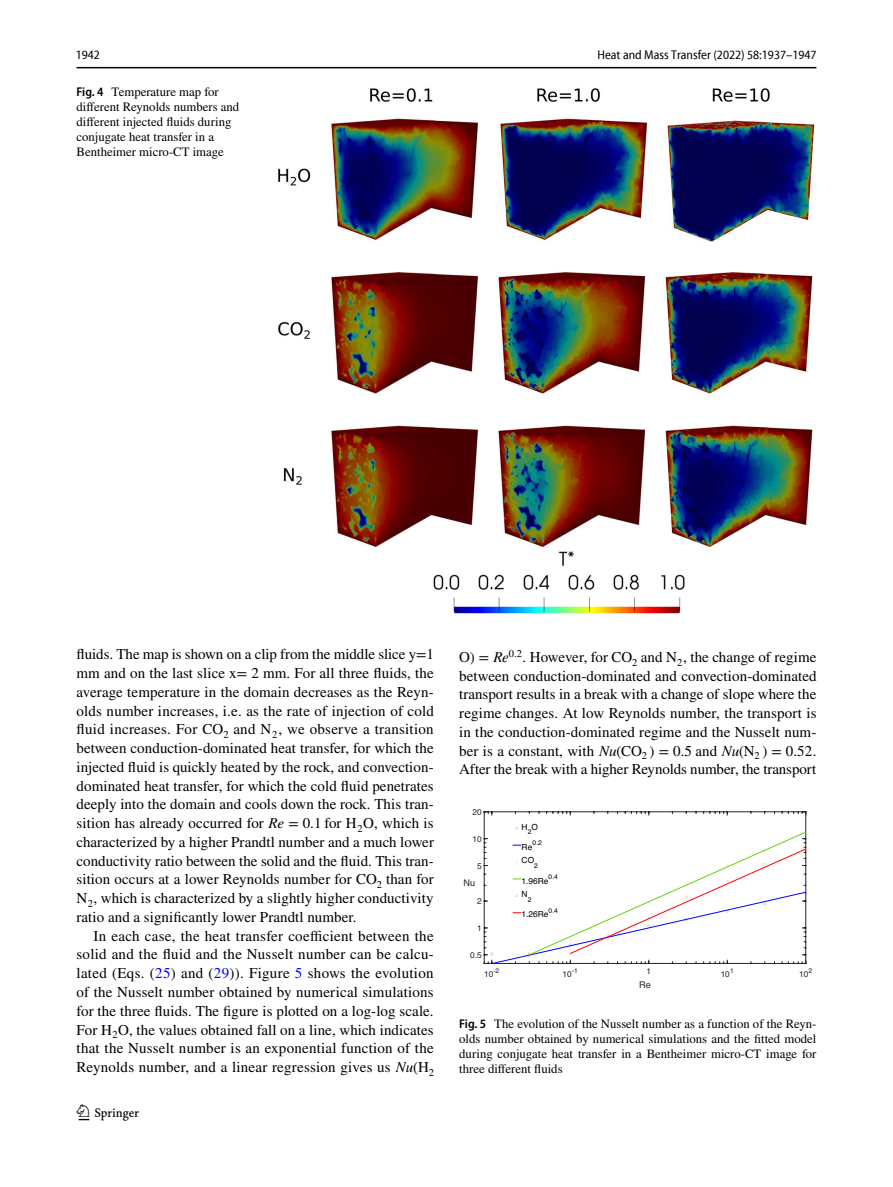
<style>
.page{position:relative;width:893px;height:1187px;background:#fff}
.page>*{position:absolute;margin:0;border:0;box-sizing:border-box;transform-origin:0 0}
.t1{font:22.5px "Springnew Regular 2";color:#000}
.t2{font:15px/18.8px "STIX";letter-spacing:.005em;color:#000;text-align:justify}
.t3{font:12.75px/15px "STIX";color:#000}
.t4{font:semi-condensed 12.75px "Myriad Pro Unic";color:#000}
.t5{font:9.15px "Helvetica";color:#262626}
.t6{font:8.4px "Helvetica";color:#262626}
.t7{font:8.4px "Helvetica";color:#000}
.t8{font:6.75px "Helvetica";color:#000}
.t9{font:6.75px "Helvetica";color:#262626}
.s1{font-family:"Myriad Pro";font-weight:600;font-stretch:semi-condensed}
.s2{font-family:"STIX General Italic 79"}
.s3{font-family:"STIX Math Regular 84"}
.s4{font-family:"STIX General Regular 102"}
.s5{color:#00f}
.s6{font-family:"STIX General Italic 75"}
.s7{font-family:"STIX Math Regular 78"}
.s8{font-family:"STIX Math Regular 79"}
.s9{font-family:"STIX General Italic 76"}
.s10{font-family:"STIX General Italic 77"}
.s11{font-family:"STIX Math Regular 80"}
.s12{font-family:"STIX Math Regular 81"}
.s13{font-family:"STIX General Regular 99"}
.s14{font-family:"STIX General Italic 78"}
.s15{font-family:"STIX Math Regular 82"}
.s16{font-family:"STIX Math Regular 83"}
.s17{font-family:"STIX General Regular 100"}
</style>
<div class="page">
<hr style="left:77px;top:67px;width:739px;height:1px;background:#000">
<img style="left:278px;top:88px;width:537px;height:526px">
<hr style="left:484px;top:811px;width:322px;height:1px;background:#262626">
<svg style="left:553px;top:811px;width:18px;height:4px"></svg>
<svg style="left:625px;top:811px;width:24px;height:4px"></svg>
<svg style="left:710px;top:811px;width:18px;height:4px"></svg>
<hr style="left:484px;top:811px;width:1px;height:152px;background:#262626">
<hr style="left:805px;top:811px;width:1px;height:152px;background:#262626">
<svg style="left:484px;top:811px;width:9px;height:4px"></svg>
<svg style="left:782px;top:811px;width:24px;height:4px"></svg>
<svg style="left:484px;top:827px;width:323px;height:137px"></svg>
<p class="t4" style="left:76px;top:50px;width:26px">1942</p>
<p class="t4" style="left:597px;top:50px;width:221px">Heat and Mass Transfer (2022) 58:1937–1947</p>
<p class="t3" style="left:77px;top:85px;width:164px"><span class="s1">Fig. 4</span> Temperature map for different Reynolds numbers and different injected fluids during conjugate heat transfer in a<br>Bentheimer micro-CT image</p>
<p class="t2" style="left:77px;top:646px;width:359px">fluids. The map is shown on a clip from the middle slice y=1 mm and on the last slice x= 2 mm. For all three fluids, the average temperature in the domain decreases as the Reyn&shy;olds number increases, i.e. as the rate of injection of cold fluid increases. For CO<sub>2</sub> and N<sub>2</sub>, we observe a transition between conduction-dominated heat transfer, for which the injected fluid is quickly heated by the rock, and convection&shy;dominated heat transfer, for which the cold fluid penetrates deeply into the domain and cools down the rock. This tran&shy;sition has already occurred for <span class="s2">Re</span> <span class="s3">=</span> <span class="s4">0.1</span> for H<sub>2</sub>O, which is characterized by a higher Prandtl number and a much lower conductivity ratio between the solid and the fluid. This tran&shy;sition occurs at a lower Reynolds number for CO<sub>2</sub> than for N<sub>2</sub>, which is characterized by a slightly higher conductivity ratio and a significantly lower Prandtl number.</p>
<p class="t2" style="left:77px;top:927px;width:359px;text-indent:17px">In each case, the heat transfer coefficient between the solid and the fluid and the Nusselt number can be calcu&shy;lated (Eqs. (<span class="s5">25</span>) and (<span class="s5">29</span>)). Figure <span class="s5">5</span> shows the evolution of the Nusselt number obtained by numerical simulations for the three fluids. The figure is plotted on a log-log scale.<br>For H<sub>2</sub>O, the values obtained fall on a line, which indicates that the Nusselt number is an exponential function of the Reynolds number, and a linear regression gives us <span class="s6">Nu</span><span class="s7">(</span>H<sub>2</sub></p>
<h1 class="t1" style="left:79px;top:1104px;width:62px">1 3</h1>
<p class="t2" style="left:459px;top:648px;width:359px">O<span class="s8">) =</span> <span class="s9">Re</span><sup>0.2</sup>. However, for CO<sub>2</sub> and N<sub>2</sub>, the change of regime between conduction-dominated and convection-dominated transport results in a break with a change of slope where the regime changes. At low Reynolds number, the transport is in the conduction-dominated regime and the Nusselt num&shy;ber is a constant, with <span class="s10">Nu</span><span class="s11">(</span>CO<sub>2</sub> <span class="s12">) =</span> <span class="s13">0.5</span> and <span class="s14">Nu</span><span class="s15">(</span>N<sub>2</sub> <span class="s16">) =</span> <span class="s17">0.52</span>.<br>After the break with a higher Reynolds number, the transport</p>
<p class="t6" style="left:473px;top:805px;width:11px">20</p>
<p class="t6" style="left:473px;top:832px;width:11px">10</p>
<p class="t6" style="left:477px;top:859px;width:6px">5</p>
<p class="t5" style="left:463px;top:875px;width:13px">Nu</p>
<p class="t6" style="left:477px;top:894px;width:6px">2</p>
<p class="t6" style="left:477px;top:921px;width:6px">1</p>
<p class="t6" style="left:470px;top:948px;width:13px">0.5</p>
<p class="t9" style="left:493px;top:964px;width:7px">-2</p>
<p class="t6" style="left:484px;top:967px;width:11px">10</p>
<p class="t7" style="left:531px;top:820px;width:8px">O</p>
<p class="t7" style="left:522px;top:840px;width:12px">Re</p>
<p class="t7" style="left:522px;top:820px;width:8px">H</p>
<p class="t8" style="left:528px;top:826px;width:5px">2</p>
<p class="t8" style="left:532px;top:837px;width:11px">0.2</p>
<p class="t7" style="left:522px;top:854px;width:14px">CO</p>
<p class="t8" style="left:534px;top:860px;width:5px">2</p>
<p class="t7" style="left:522px;top:874px;width:28px">1.96Re</p>
<p class="t8" style="left:549px;top:871px;width:11px">0.4</p>
<p class="t7" style="left:522px;top:887px;width:8px">N</p>
<p class="t8" style="left:528px;top:893px;width:5px">2</p>
<p class="t7" style="left:522px;top:907px;width:28px">1.26Re</p>
<p class="t8" style="left:549px;top:905px;width:11px">0.4</p>
<p class="t9" style="left:572px;top:964px;width:7px">-1</p>
<p class="t6" style="left:646px;top:964px;width:6px">1</p>
<p class="t6" style="left:721px;top:967px;width:11px">10</p>
<p class="t9" style="left:730px;top:964px;width:5px">1</p>
<p class="t6" style="left:563px;top:967px;width:11px">10</p>
<p class="t5" style="left:639px;top:977px;width:13px">Re</p>
<p class="t9" style="left:808px;top:964px;width:5px">2</p>
<p class="t6" style="left:799px;top:967px;width:11px">10</p>
<p class="t3" style="left:459px;top:1016px;width:359px;text-align:justify"><span class="s1">Fig. 5</span> The evolution of the Nusselt number as a function of the Reyn&shy;olds number obtained by numerical simulations and the fitted model during conjugate heat transfer in a Bentheimer micro-CT image for three different fluids</p>
</div>
